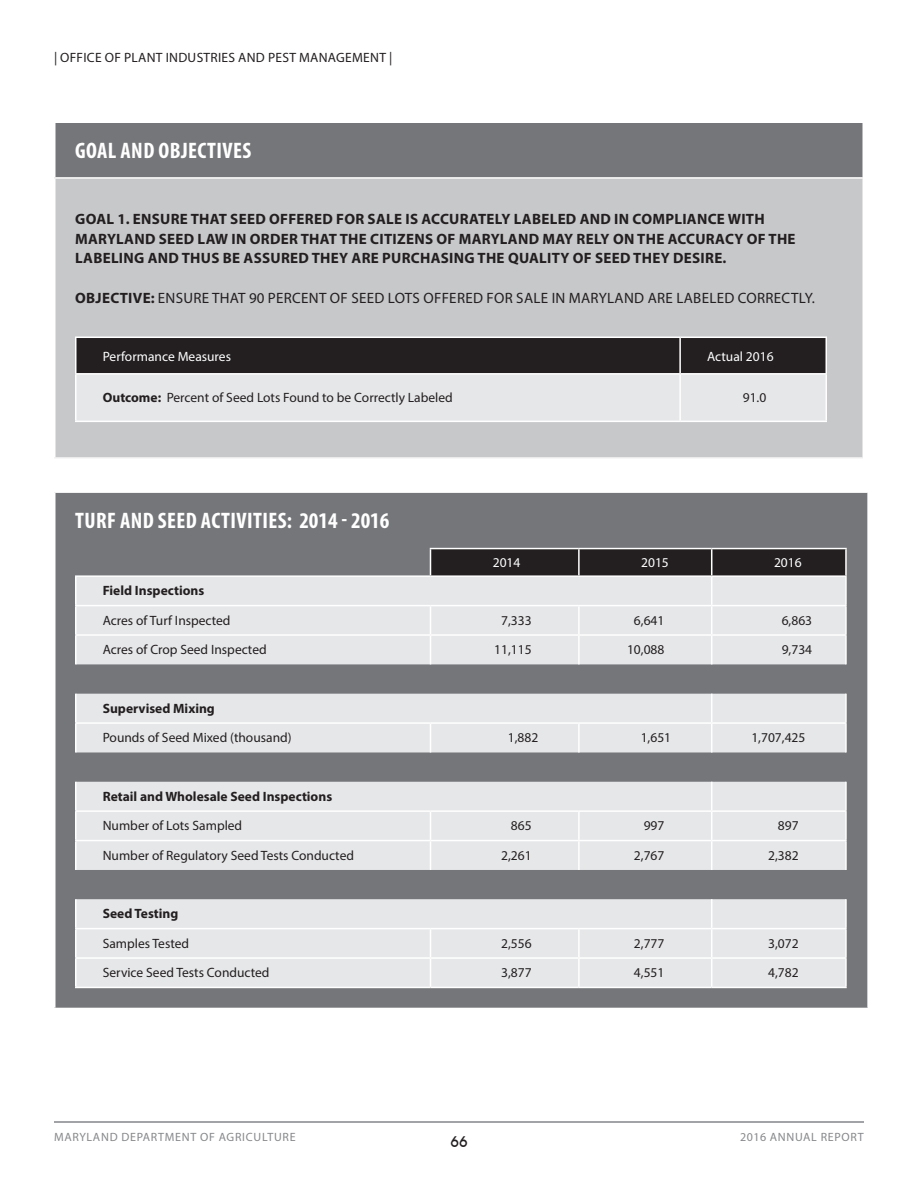
<style>
.page{position:relative;width:918px;height:1188px;background:#fff}
.page>*{position:absolute;margin:0;border:0;box-sizing:border-box;transform-origin:0 0}
.table_titles{font:700 condensed 22.5px "Myriad Pro";letter-spacing:.02em;color:#fff}
.t1{font:700 15px/19.5px "Myriad Pro";letter-spacing:.02em;color:#231f20}
.subhead_1{font:15px "Myriad Pro";letter-spacing:.02em;color:#231f20}
.t2{font:500 15px "Avant Garde IT Cby BT";color:#231f20}
.t3{font:13.5px "Myriad Pro";color:#231f20}
.t4{font:700 13.5px "Myriad Pro";color:#231f20}
.t5{font:13.5px "Myriad Pro";letter-spacing:.02em;color:#231f20}
.table_top_row{font:13.5px "Myriad Pro";color:#fff}
.table_top_row-2{font:13.5px "Myriad";color:#fff}
.t6{font:12px "Myriad Pro";letter-spacing:.06em;color:#86888b}
.s1{font-weight:700}
</style>
<div class="page">
<hr style="left:54px;top:1121px;width:810px;height:2px;background:#848689">
<div style="left:55px;top:122px;width:808px;height:56px;background:#757679"></div>
<div style="left:55px;top:178px;width:808px;height:280px;background:#c7c8ca"></div>
<hr style="left:54px;top:122px;width:810px;height:1px;background:#fff">
<hr style="left:54px;top:123px;width:2px;height:54px;background:#fff">
<hr style="left:862px;top:123px;width:2px;height:54px;background:#fff">
<hr style="left:54px;top:179px;width:2px;height:278px;background:#fff">
<hr style="left:862px;top:179px;width:2px;height:278px;background:#fff">
<hr style="left:54px;top:457px;width:810px;height:2px;background:#fff">
<hr style="left:54px;top:177px;width:810px;height:2px;background:#fff">
<svg style="left:76px;top:338px;width:750px;height:83px;background:#929092"></svg>
<hr style="left:75px;top:337px;width:605px;height:1px;background:#fff">
<hr style="left:75px;top:338px;width:1px;height:35px;background:#fff">
<hr style="left:680px;top:337px;width:147px;height:1px;background:#fff">
<hr style="left:679px;top:338px;width:2px;height:35px;background:#fff">
<hr style="left:826px;top:338px;width:1px;height:35px;background:#fff">
<hr style="left:75px;top:373px;width:605px;height:2px;background:#fff">
<hr style="left:680px;top:373px;width:147px;height:2px;background:#fff">
<hr style="left:679px;top:375px;width:2px;height:46px;background:#fff">
<hr style="left:75px;top:375px;width:1px;height:46px;background:#fff">
<hr style="left:826px;top:375px;width:1px;height:46px;background:#fff">
<hr style="left:75px;top:421px;width:605px;height:1px;background:#fff">
<hr style="left:680px;top:421px;width:147px;height:1px;background:#fff">
<div style="left:55px;top:492px;width:813px;height:516px;background:#757679"></div>
<hr style="left:54px;top:491px;width:815px;height:2px;background:#fff">
<hr style="left:54px;top:493px;width:2px;height:515px;background:#fff">
<hr style="left:867px;top:493px;width:2px;height:515px;background:#fff">
<svg style="left:76px;top:577px;width:770px;height:410px;fill:#e6e7e9"></svg>
<hr style="left:75px;top:634px;width:355px;height:2px;background:#fff">
<hr style="left:712px;top:634px;width:135px;height:2px;background:#fff">
<hr style="left:75px;top:840px;width:355px;height:1px;background:#fff">
<hr style="left:430px;top:840px;width:149px;height:1px;background:#fff">
<hr style="left:579px;top:840px;width:133px;height:1px;background:#fff">
<hr style="left:712px;top:840px;width:135px;height:1px;background:#fff">
<hr style="left:75px;top:957px;width:355px;height:2px;background:#fff">
<hr style="left:430px;top:957px;width:149px;height:2px;background:#fff">
<hr style="left:579px;top:957px;width:133px;height:2px;background:#fff">
<hr style="left:712px;top:957px;width:135px;height:2px;background:#fff">
<hr style="left:845px;top:606px;width:2px;height:28px;background:#fff">
<hr style="left:845px;top:636px;width:2px;height:28px;background:#fff">
<svg style="left:430px;top:724px;width:1px;height:28px"></svg>
<hr style="left:578px;top:724px;width:2px;height:28px;background:#fff">
<hr style="left:845px;top:724px;width:2px;height:28px;background:#fff">
<hr style="left:578px;top:812px;width:2px;height:28px;background:#fff">
<hr style="left:845px;top:812px;width:2px;height:28px;background:#fff">
<svg style="left:430px;top:812px;width:1px;height:58px"></svg>
<hr style="left:578px;top:841px;width:2px;height:29px;background:#fff">
<hr style="left:845px;top:841px;width:2px;height:29px;background:#fff">
<hr style="left:578px;top:929px;width:2px;height:28px;background:#fff">
<hr style="left:845px;top:929px;width:2px;height:28px;background:#fff">
<svg style="left:430px;top:929px;width:1px;height:58px"></svg>
<hr style="left:578px;top:959px;width:2px;height:28px;background:#fff">
<hr style="left:845px;top:959px;width:2px;height:28px;background:#fff">
<hr style="left:430px;top:548px;width:149px;height:1px;background:#fff">
<hr style="left:579px;top:548px;width:133px;height:1px;background:#fff">
<hr style="left:712px;top:548px;width:135px;height:1px;background:#fff">
<hr style="left:845px;top:549px;width:2px;height:26px;background:#fff">
<hr style="left:75px;top:987px;width:355px;height:1px;background:#fff">
<hr style="left:430px;top:987px;width:149px;height:1px;background:#fff">
<hr style="left:579px;top:987px;width:133px;height:1px;background:#fff">
<hr style="left:712px;top:987px;width:135px;height:1px;background:#fff">
<hr style="left:75px;top:575px;width:355px;height:2px;background:#fff">
<svg style="left:75px;top:577px;width:1px;height:87px"></svg>
<hr style="left:712px;top:575px;width:135px;height:2px;background:#fff">
<svg style="left:430px;top:549px;width:416px;height:115px;background:#bababc"></svg>
<hr style="left:845px;top:577px;width:2px;height:28px;background:#fff">
<hr style="left:75px;top:605px;width:355px;height:1px;background:#fff">
<hr style="left:430px;top:605px;width:149px;height:1px;background:#fff">
<hr style="left:579px;top:605px;width:133px;height:1px;background:#fff">
<hr style="left:712px;top:605px;width:135px;height:1px;background:#fff">
<svg style="left:75px;top:694px;width:1px;height:58px"></svg>
<svg style="left:711px;top:694px;width:1px;height:58px"></svg>
<hr style="left:845px;top:694px;width:2px;height:28px;background:#fff">
<hr style="left:75px;top:722px;width:355px;height:2px;background:#fff">
<hr style="left:430px;top:722px;width:149px;height:2px;background:#fff">
<hr style="left:579px;top:722px;width:133px;height:2px;background:#fff">
<hr style="left:712px;top:722px;width:135px;height:2px;background:#fff">
<svg style="left:75px;top:782px;width:1px;height:88px"></svg>
<svg style="left:711px;top:782px;width:1px;height:88px"></svg>
<hr style="left:845px;top:782px;width:2px;height:28px;background:#fff">
<hr style="left:75px;top:810px;width:355px;height:2px;background:#fff">
<hr style="left:430px;top:810px;width:149px;height:2px;background:#fff">
<hr style="left:579px;top:810px;width:133px;height:2px;background:#fff">
<hr style="left:712px;top:810px;width:135px;height:2px;background:#fff">
<svg style="left:75px;top:899px;width:1px;height:88px"></svg>
<svg style="left:711px;top:899px;width:1px;height:88px"></svg>
<hr style="left:845px;top:899px;width:2px;height:29px;background:#fff">
<hr style="left:75px;top:928px;width:355px;height:1px;background:#fff">
<hr style="left:430px;top:928px;width:149px;height:1px;background:#fff">
<hr style="left:579px;top:928px;width:133px;height:1px;background:#fff">
<hr style="left:712px;top:928px;width:135px;height:1px;background:#fff">
<p class="t5" style="left:54px;top:49px;width:340px">| OFFICE OF PLANT INDUSTRIES AND PEST MANAGEMENT |</p>
<p class="table_titles" style="left:75px;top:136px;width:178px">GOAL AND OBJECTIVES</p>
<p class="t1" style="left:75px;top:209px;width:722px">GOAL 1. ENSURE THAT SEED OFFERED FOR SALE IS ACCURATELY LABELED AND IN COMPLIANCE WITH<br>MARYLAND SEED LAW IN ORDER THAT THE CITIZENS OF MARYLAND MAY RELY ON THE ACCURACY OF THE<br>LABELING AND THUS BE ASSURED THEY ARE PURCHASING THE QUALITY OF SEED THEY DESIRE.</p>
<p class="subhead_1" style="left:75px;top:288px;width:741px"><span class="s1">OBJECTIVE:</span> ENSURE THAT 90 PERCENT OF SEED LOTS OFFERED FOR SALE IN MARYLAND ARE LABELED CORRECTLY.</p>
<p class="table_top_row" style="left:103px;top:348px;width:130px">Performance Measures</p>
<p class="table_top_row" style="left:707px;top:348px;width:68px">Actual 2016</p>
<p class="t3" style="left:103px;top:389px;width:352px"><span class="s1">Outcome:</span> Percent of Seed Lots Found to be Correctly Labeled</p>
<p class="t3" style="left:743px;top:389px;width:25px">91.0</p>
<p class="table_titles" style="left:75px;top:506px;width:316px">TURF AND SEED ACTIVITIES: 2014 - 2016</p>
<p class="table_top_row" style="left:493px;top:554px;width:29px">2014</p>
<p class="table_top_row" style="left:641px;top:554px;width:29px">2015</p>
<p class="table_top_row-2" style="left:774px;top:556px;width:29px">2016</p>
<p class="t4" style="left:103px;top:582px;width:103px">Field Inspections</p>
<p class="t3" style="left:103px;top:612px;width:129px">Acres of Turf Inspected</p>
<p class="t3" style="left:501px;top:612px;width:32px">7,333</p>
<p class="t3" style="left:634px;top:612px;width:32px">6,641</p>
<p class="t3" style="left:782px;top:612px;width:32px">6,863</p>
<p class="t3" style="left:103px;top:641px;width:166px">Acres of Crop Seed Inspected</p>
<p class="t3" style="left:494px;top:641px;width:39px">11,115</p>
<p class="t3" style="left:627px;top:641px;width:39px">10,088</p>
<p class="t3" style="left:782px;top:641px;width:32px">9,734</p>
<p class="t4" style="left:103px;top:700px;width:114px">Supervised Mixing</p>
<p class="t3" style="left:103px;top:729px;width:190px">Pounds of Seed Mixed (thousand)</p>
<p class="t3" style="left:508px;top:729px;width:32px">1,882</p>
<p class="t3" style="left:641px;top:729px;width:32px">1,651</p>
<p class="t3" style="left:751px;top:729px;width:56px">1,707,425</p>
<p class="t4" style="left:103px;top:788px;width:231px">Retail and Wholesale Seed Inspections</p>
<p class="t3" style="left:103px;top:818px;width:141px">Number of Lots Sampled</p>
<p class="t3" style="left:511px;top:818px;width:22px">865</p>
<p class="t3" style="left:644px;top:818px;width:22px">997</p>
<p class="t3" style="left:778px;top:818px;width:22px">897</p>
<p class="t3" style="left:103px;top:847px;width:253px">Number of Regulatory Seed Tests Conducted</p>
<p class="t3" style="left:501px;top:847px;width:32px">2,261</p>
<p class="t3" style="left:634px;top:847px;width:32px">2,767</p>
<p class="t3" style="left:768px;top:847px;width:32px">2,382</p>
<p class="t4" style="left:103px;top:905px;width:77px">Seed Testing</p>
<p class="t3" style="left:103px;top:935px;width:88px">Samples Tested</p>
<p class="t3" style="left:501px;top:935px;width:32px">2,556</p>
<p class="t3" style="left:634px;top:935px;width:32px">2,777</p>
<p class="t3" style="left:768px;top:935px;width:32px">3,072</p>
<p class="t3" style="left:103px;top:964px;width:168px">Service Seed Tests Conducted</p>
<p class="t3" style="left:501px;top:964px;width:32px">3,877</p>
<p class="t3" style="left:634px;top:964px;width:32px">4,551</p>
<p class="t3" style="left:768px;top:964px;width:32px">4,782</p>
<p class="t6" style="left:54px;top:1129px;width:243px">MARYLAND DEPARTMENT OF AGRICULTURE</p>
<p class="t6" style="left:740px;top:1129px;width:125px">2016 ANNUAL REPORT</p>
<p class="t2" style="left:450px;top:1132px;width:19px">66</p>
</div>
